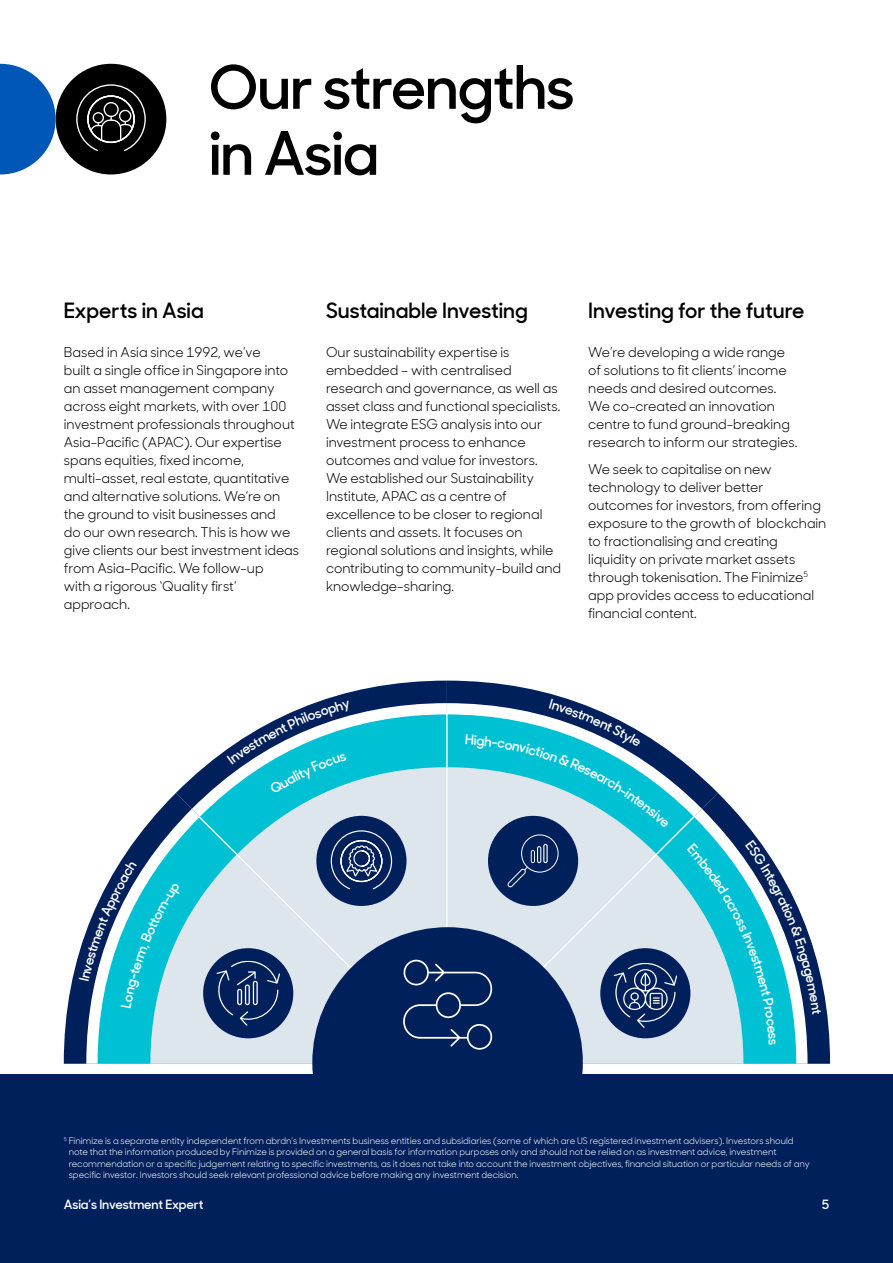
<style>
.page{position:relative;width:893px;height:1263px;background:#fff}
.page>*{position:absolute;margin:0;border:0;box-sizing:border-box;transform-origin:0 0}
.t1{font:600 60px/66px "Sharp Sans Display No 1";letter-spacing:-.02em;color:#000}
.t2{font:600 21px "Sharp Sans Display No 1";color:#000}
.t3{font:13.5px/18px "Sharp Sans Display No 1";color:#000}
.t4{font:600 12.75px "Sharp Sans Display No 1";letter-spacing:-.01em;color:#fff}
.t5{font:9px/11.2px "Sharp Sans Display No 1";color:#fff}
</style>
<div class="page">
<div style="left:0;top:1074px;width:893px;height:189px;background:#00205b"></div>
<svg style="left:176px;top:681px;width:271px;height:112px"></svg>
<svg style="left:64px;top:793px;width:128px;height:271px"></svg>
<svg style="left:718px;top:793px;width:112px;height:271px"></svg>
<svg style="left:447px;top:681px;width:271px;height:128px"></svg>
<svg style="left:192px;top:703px;width:255px;height:106px"></svg>
<svg style="left:86px;top:809px;width:111px;height:255px"></svg>
<svg style="left:200px;top:714px;width:246px;height:100px;fill:#00c1d4"></svg>
<svg style="left:98px;top:817px;width:99px;height:247px;fill:#00c1d4"></svg>
<svg style="left:696px;top:817px;width:100px;height:247px"></svg>
<svg style="left:448px;top:714px;width:246px;height:100px"></svg>
<svg style="left:237px;top:767px;width:209px;height:47px;background:#a1dbe6"></svg>
<svg style="left:150px;top:854px;width:47px;height:210px;background:#addde7"></svg>
<svg style="left:197px;top:814px;width:499px;height:250px;background:#c9e1ea"></svg>
<hr style="left:446px;top:712px;width:2px;height:352px;background:#fff">
<div style="left:203px;top:948px;width:90px;height:90px;background:#00205b;border-radius:50%"></div>
<svg style="left:216px;top:961px;width:64px;height:65px"></svg>
<div style="left:316px;top:816px;width:90px;height:90px;background:#00205b;border-radius:50%"></div>
<svg style="left:330px;top:830px;width:63px;height:60px"></svg>
<div style="left:600px;top:948px;width:90px;height:90px;background:#00205b;border-radius:50%"></div>
<svg style="left:613px;top:963px;width:64px;height:65px"></svg>
<div style="left:488px;top:816px;width:90px;height:90px;background:#00205b;border-radius:50%"></div>
<svg style="left:508px;top:834px;width:51px;height:53px"></svg>
<svg style="left:543px;top:844px;width:5px;height:19px"></svg>
<div style="left:312px;top:927px;width:271px;height:271px;background:#00205b;border-radius:50%"></div>
<svg style="left:403px;top:959px;width:90px;height:91px"></svg>
<div style="left:56px;top:64px;width:110px;height:110px;background:#000;border-radius:50%"></div>
<svg style="left:76px;top:84px;width:70px;height:68px"></svg>
<svg style="left:0;top:64px;width:56px;height:110px"></svg>
<svg style="left:79px;top:860px;width:104px;height:148px"></svg>
<svg style="left:227px;top:700px;width:124px;height:94px"></svg>
<svg style="left:466px;top:699px;width:203px;height:129px"></svg>
<svg style="left:687px;top:840px;width:134px;height:205px"></svg>
<h1 class="t1" style="left:209px;top:50px;width:367px">Our strengths in Asia</h1>
<h2 class="t2" style="left:64px;top:294px;width:142px">Experts in Asia</h2>
<p class="t3" style="left:64px;top:342px;width:237px">Based in Asia since 1992, we’ve<br>built a single office in Singapore into an asset management company across eight markets, with over 100 investment professionals throughout Asia-Pacific (APAC). Our expertise spans equities, fixed income, multi-asset, real estate, quantitative and alternative solutions. We’re on the ground to visit businesses and<br>do our own research. This is how we give clients our best investment ideas from Asia-Pacific. We follow-up<br>with a rigorous ‘Quality first’ approach.</p>
<h2 class="t2" style="left:326px;top:294px;width:203px">Sustainable Investing</h2>
<p class="t3" style="left:326px;top:342px;width:237px">Our sustainability expertise is embedded – with centralised research and governance, as well as asset class and functional specialists.<br>We integrate ESG analysis into our investment process to enhance outcomes and value for investors.<br>We established our Sustainability Institute, APAC as a centre of excellence to be closer to regional clients and assets. It focuses on regional solutions and insights, while contributing to community-build and knowledge-sharing.</p>
<h2 class="t2" style="left:588px;top:294px;width:218px">Investing for the future</h2>
<p class="t3" style="left:588px;top:342px;width:211px">We’re developing a wide range of solutions to fit clients’ income needs and desired outcomes.<br>We co-created an innovation centre to fund ground-breaking research to inform our strategies.</p>
<p class="t3" style="left:588px;top:459px;width:240px">We seek to capitalise on new technology to deliver better outcomes for investors, from offering exposure to the growth of blockchain to fractionalising and creating liquidity on private market assets through tokenisation. The Finimize<sup>5 </sup>app provides access to educational financial content.</p>
<p class="t5" style="left:69px;top:1134px;width:742px;text-indent:-5px"><sup>5</sup> Finimize is a separate entity independent from abrdn’s Investments business entities and subsidiaries (some of which are US registered investment advisers). Investors should note that the information produced by Finimize is provided on a general basis for information purposes only and should not be relied on as investment advice, investment recommendation or a specific judgement relating to specific investments, as it does not take into account the investment objectives, financial situation or particular needs of any specific investor. Investors should seek relevant professional advice before making any investment decision.</p>
<p class="t4" style="left:64px;top:1194px;width:141px">Asia’s Investment Expert</p>
<p class="t4" style="left:822px;top:1194px;width:9px">5</p>
</div>
